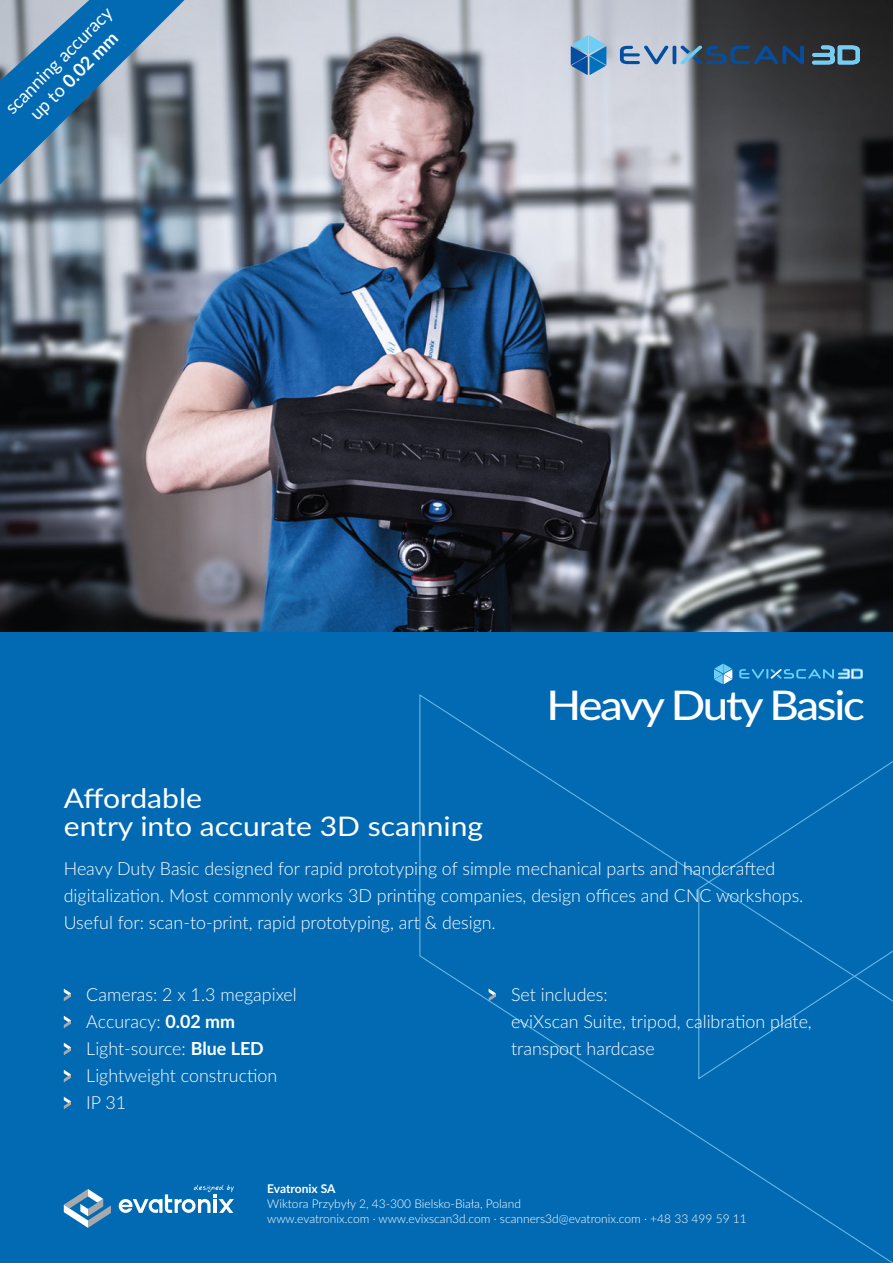
<style>
.page{position:relative;width:893px;height:1263px;background:#fff}
.page>*{position:absolute;margin:0;border:0;box-sizing:border-box;transform-origin:0 0}
.t1{font:500 40.95px "Lato";letter-spacing:-.05em;color:#fff;scale:1.11 1}
.t2{font:27px/28.5px "Lato";color:#fff;scale:1.11 1}
.t3{font:300 18px/27px "Lato";color:#fff}
.t4{font:18px/21.6px "Lato";color:#fff;text-align:center}
.t5{font:300 12px/15px "Lato";color:#fff}
.t6{font:700 12px "Lato";letter-spacing:-.005em;color:#fff}
.s1{font-weight:700}
</style>
<div class="page">
<div style="left:0;top:631px;width:893px;height:632px;background:#026ab3"></div>
<img style="left:0;top:0;width:893px;height:632px">
<svg style="left:419px;top:694px;width:474px;height:569px"></svg>
<svg style="left:698px;top:754px;width:195px;height:326px"></svg>
<svg style="left:64px;top:1189px;width:47px;height:39px"></svg>
<svg style="left:119px;top:1184px;width:115px;height:29px"></svg>
<svg style="left:64px;top:988px;width:7px;height:13px"></svg>
<svg style="left:64px;top:1015px;width:7px;height:13px"></svg>
<svg style="left:64px;top:1042px;width:7px;height:13px"></svg>
<svg style="left:64px;top:1070px;width:7px;height:12px"></svg>
<svg style="left:64px;top:1097px;width:7px;height:12px"></svg>
<svg style="left:489px;top:988px;width:7px;height:13px"></svg>
<svg style="left:0;top:0;width:185px;height:184px;background:#5986a8"></svg>
<svg style="left:714px;top:664px;width:18px;height:20px"></svg>
<svg style="left:739px;top:669px;width:124px;height:10px"></svg>
<svg style="left:571px;top:35px;width:35px;height:40px"></svg>
<svg style="left:620px;top:46px;width:48px;height:18px"></svg>
<hr style="left:673px;top:46px;width:3px;height:18px;background:#034ea2;border-radius:2px">
<svg style="left:812px;top:45px;width:48px;height:20px"></svg>
<svg style="left:681px;top:46px;width:123px;height:18px;background:#2d4b6b"></svg>
<p class="t4" style="left:0;top:103px;width:144px;rotate:-45deg">scanning accuracy up to <span class="s1">0.02 mm</span></p>
<h1 class="t1" style="left:546px;top:676px;width:288px">Heavy Duty Basic</h1>
<h2 class="t2" style="left:64px;top:783px;width:379px">Affordable<br>entry into accurate 3D scanning</h2>
<p class="t3" style="left:64px;top:854px;width:741px">Heavy Duty Basic designed for rapid prototyping of simple mechanical parts and handcrafted digitalization. Most commonly works 3D printing companies, design offices and CNC workshops.<br>Useful for: scan-to-print, rapid prototyping, art &amp; design.</p>
<p class="t3" style="left:86px;top:980px;width:212px">Cameras: 2 x 1.3 megapixel<br>Accuracy: <span class="s1">0.02 mm<br></span>Light-source: <span class="s1">Blue LED<br></span>Lightweight construction<br>IP 31</p>
<p class="t3" style="left:511px;top:980px;width:302px">Set includes:<br>eviXscan Suite, tripod, calibration plate, transport hardcase</p>
<p class="t6" style="left:267px;top:1180px;width:70px">Evatronix SA</p>
<p class="t5" style="left:267px;top:1196px;width:481px">Wiktora Przybyły 2, 43-300 Bielsko-Biała, Poland<br>www.evatronix.com · www.evixscan3d.com · scanners3d@evatronix.com · +48 33 499 59 11</p>
</div>
